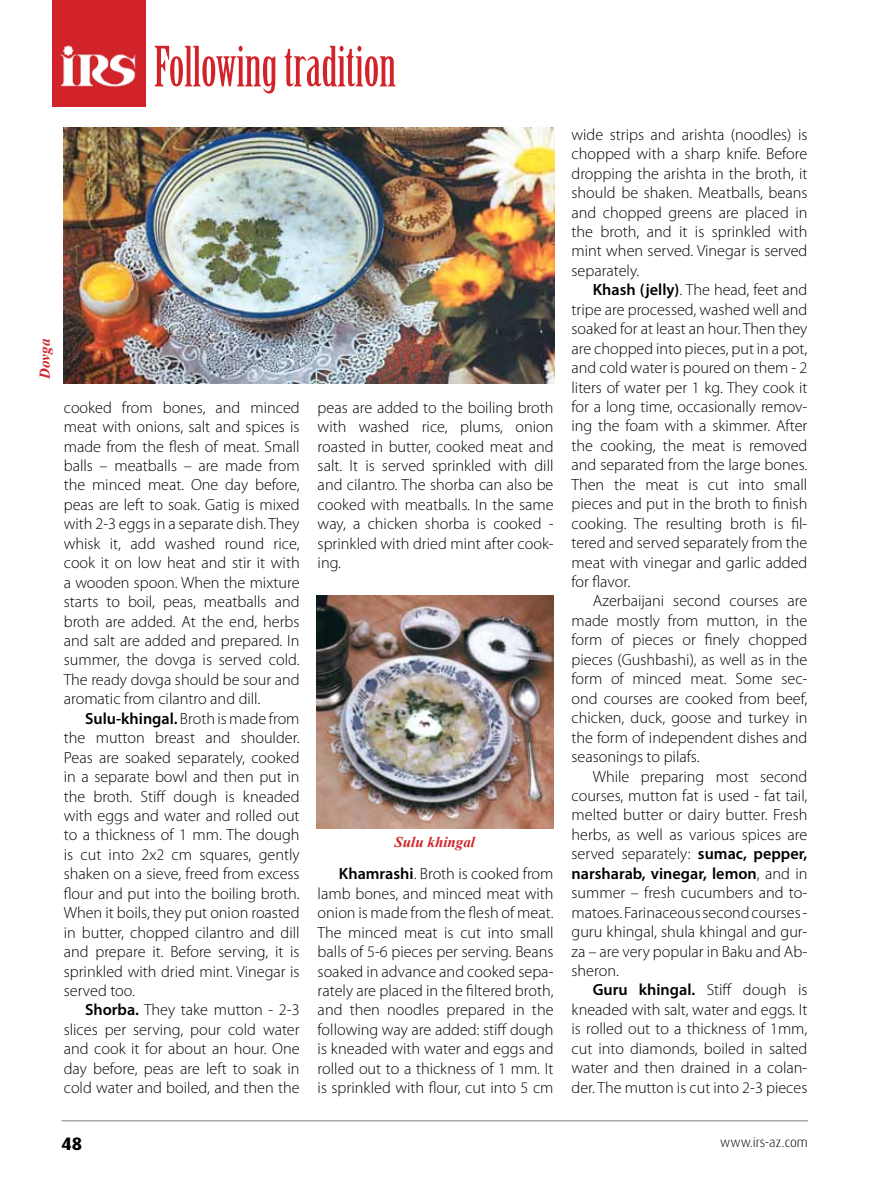
<style>
.page{position:relative;width:893px;height:1191px;background:#fff}
.page>*{position:absolute;margin:0;border:0;box-sizing:border-box;transform-origin:0 0}
.t1{font:54.15px "Birch Std";color:#d2232a}
.t2{font:800 18px "Dax Pro";color:#000}
.t3{font:300 16.2px/19.5px "Myriad Pro";color:#000;text-align:justify}
.t4{font:italic 700 15px "Times New Roman";color:#d2232a}
.t5{font:300 13.5px "Dax Pro";color:#000}
.s1{font-weight:600}
</style>
<div class="page">
<hr style="left:62px;top:1120px;width:746px;height:1px;background:#808285">
<div style="left:52px;top:0;width:94px;height:106px;background:#d2232a"></div>
<img style="left:60px;top:45px;width:76px;height:41px">
<img style="left:64px;top:128px;width:490px;height:255px">
<img style="left:317px;top:595px;width:236px;height:233px">
<h1 class="t1" style="left:154px;top:36px;width:244px">Following tradition</h1>
<p class="t4" style="left:34px;top:379px;width:41px;rotate:-90deg">Dovga</p>
<p class="t3" style="left:64px;top:398px;width:237px">cooked from bones, and minced meat with onions, salt and spices is made from the flesh of meat. Small balls – meatballs – are made from the minced meat. One day before, peas are left to soak. Gatig is mixed with 2-3 eggs in a separate dish. They whisk it, add washed round rice, cook it on low heat and stir it with a wooden spoon. When the mixture starts to boil, peas, meatballs and broth are added. At the end, herbs and salt are added and prepared. I n summer, the dovga is served cold.<br>The ready dovga should be sour and aromatic from cilantro and dill.</p>
<p class="t3" style="left:64px;top:709px;width:237px;text-indent:21px"><span class="s1">Sulu-khingal.</span> Broth is made from the mutton breast and shoulder.<br>Peas are soaked separately, cooked in a separate bowl and then put in the broth. Stiff dough is kneaded with eggs and water and rolled out to a thickness of 1 mm. The dough is cut into 2x2 cm squares, gently shaken on a sieve, freed from excess flour and put into the boiling broth.<br>When it boils, they put onion roasted in butter, chopped cilantro and dill and prepare it. Before serving, it is sprinkled with dried mint. Vinegar is served too.</p>
<p class="t3" style="left:64px;top:1000px;width:237px;text-indent:21px"><span class="s1">Shorba.</span> They take mutton - 2-3 slices per serving, pour cold water and cook it for about an hour. One day before, peas are left to soak in cold water and boiled, and then the</p>
<p class="t3" style="left:318px;top:398px;width:237px">peas are added to the boiling broth with washed rice, plums, onion roasted in butter, cooked meat and salt. It is served sprinkled with dill and cilantro. The shorba can also be cooked with meatballs. I n the same way, a chicken shorba is cooked - sprinkled with dried mint after cook&shy;ing.</p>
<p class="t4" style="left:395px;top:831px;width:82px">Sulu khingal</p>
<p class="t3" style="left:318px;top:864px;width:237px;text-indent:21px"><span class="s1">Khamrashi</span>. Broth is cooked from lamb bones, and minced meat with onion is made from the flesh of meat.<br>The minced meat is cut into small balls of 5-6 pieces per serving. Beans soaked in advance and cooked sepa&shy;rately are placed in the filtered broth, and then noodles prepared in the following way are added: stiff dough is kneaded with water and eggs and rolled out to a thickness of 1 mm. It is sprinkled with flour, cut into 5 cm</p>
<p class="t3" style="left:571px;top:125px;width:237px">wide strips and arishta (noodles) is chopped with a sharp knife. Before dropping the arishta in the broth, it should be shaken. Meatballs, beans and chopped greens are placed in the broth, and it is sprinkled with mint when served. Vinegar is served separately.</p>
<p class="t3" style="left:571px;top:280px;width:237px;text-indent:21px"><span class="s1">Khash (jelly)</span>. The head, feet and tripe are processed, washed well and soaked for at least an hour. Then they are chopped into pieces, put in a pot, and cold water is poured on them - 2 liters of water per 1 kg. They cook it for a long time, occasionally remov&shy;ing the foam with a skimmer. After the cooking, the meat is removed and separated from the large bones.<br>Then the meat is cut into small pieces and put in the broth to finish cooking. The resulting broth is fil&shy;tered and served separately from the meat with vinegar and garlic added for flavor.</p>
<p class="t3" style="left:571px;top:591px;width:237px;text-indent:21px">Azerbaijani second courses are made mostly from mutton, in the form of pieces or finely chopped pieces (Gushbashi), as well as in the form of minced meat. Some sec&shy;ond courses are cooked from beef, chicken, duck, goose and turkey in the form of independent dishes and seasonings to pilafs.</p>
<p class="t3" style="left:571px;top:766px;width:237px;text-indent:21px">While preparing most second courses, mutton fat is used - fat tail, melted butter or dairy butter. Fresh herbs, as well as various spices are served separately: <span class="s1">sumac, pepper, narsharab, vinegar, lemon</span>, and in summer – fresh cucumbers and to&shy;matoes. Farinaceous second courses - guru khingal, shula khingal and gur&shy;za – are very popular in Baku and Ab&shy;sheron.</p>
<p class="t3" style="left:571px;top:980px;width:237px;text-indent:21px"><span class="s1">Guru khingal.</span> Stiff dough is kneaded with salt, water and eggs. It is rolled out to a thickness of 1mm, cut into diamonds, boiled in salted water and then drained in a colan&shy;der. The mutton is cut into 2-3 pieces</p>
<p class="t2" style="left:62px;top:1131px;width:22px">48</p>
<p class="t5" style="left:720px;top:1133px;width:89px">www.irs-az.com</p>
</div>
